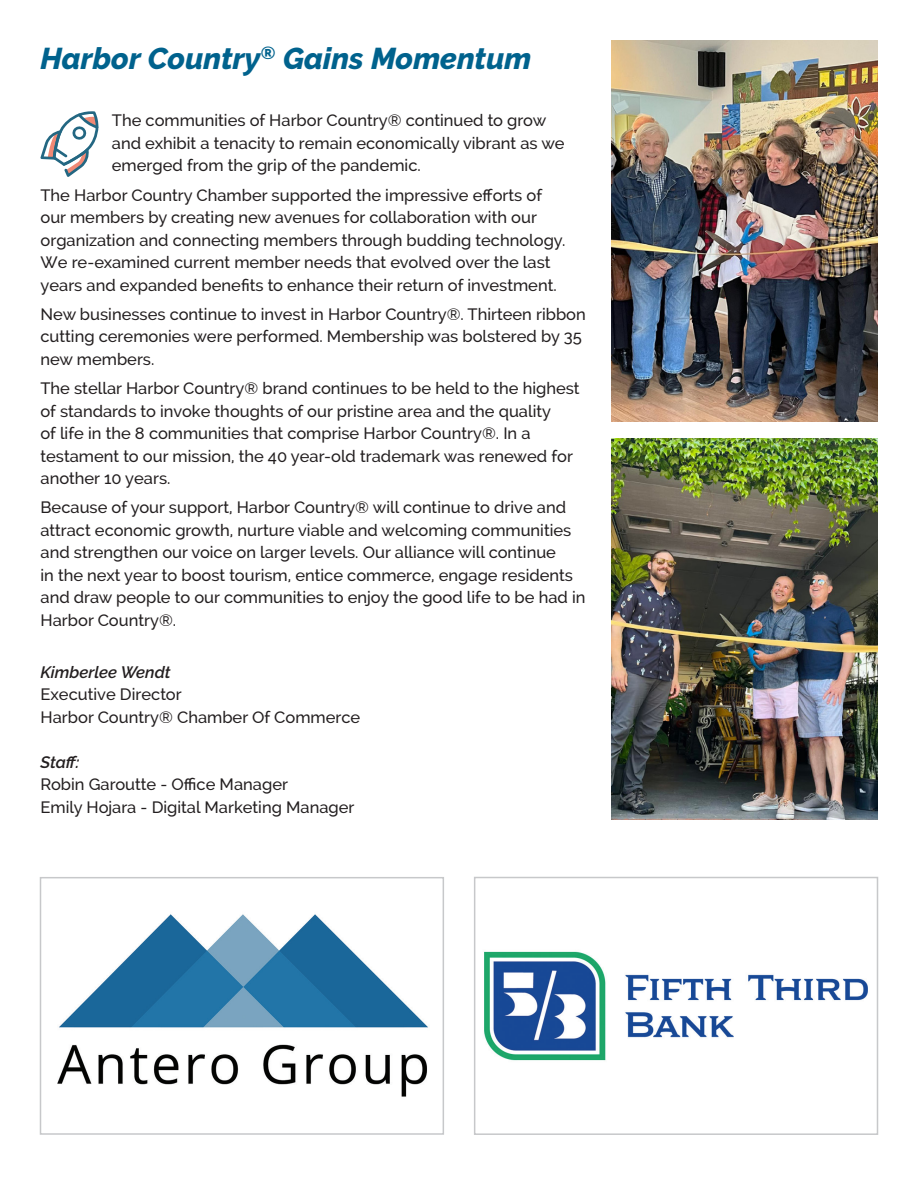
<style>
.page{position:relative;width:918px;height:1188px;background:#fff}
.page>*{position:absolute;margin:0;border:0;box-sizing:border-box;transform-origin:0 0}
.Body_subheads_sectio{font:italic 800 30px "Raleway";color:#00628d}
.t1{font:500 16.5px/22.5px "Raleway";color:#231f20}
.t2{font:italic 600 16.5px "Raleway";color:#231f20}
</style>
<div class="page">
<img style="left:484px;top:951px;width:384px;height:110px">
<div style="left:474px;top:877px;width:404px;height:258px;border:2px solid #c7c8ca"></div>
<img style="left:57px;top:914px;width:371px;height:183px">
<div style="left:40px;top:877px;width:404px;height:258px;border:2px solid #c7c8ca"></div>
<img style="left:611px;top:40px;width:267px;height:381px">
<img style="left:611px;top:438px;width:267px;height:381px">
<svg style="left:40px;top:111px;width:59px;height:66px"></svg>
<p class="Body_subheads_sectio" style="left:40px;top:41px;width:492px">Harbor Country<sup>®</sup> Gains Momentum</p>
<p class="t1" style="left:112px;top:109px;width:454px">The communities of Harbor Country® continued to grow and exhibit a tenacity to remain economically vibrant as we emerged from the grip of the pandemic.</p>
<p class="t1" style="left:40px;top:183px;width:527px">The Harbor Country Chamber supported the impressive efforts of our members by creating new avenues for collaboration with our organization and connecting members through budding technology.<br>We re-examined current member needs that evolved over the last years and expanded benefits to enhance their return of investment.</p>
<p class="t1" style="left:40px;top:303px;width:547px">New businesses continue to invest in Harbor Country®. Thirteen ribbon cutting ceremonies were performed. Membership was bolstered by 35 new members.</p>
<p class="t1" style="left:40px;top:377px;width:541px">The stellar Harbor Country® brand continues to be held to the highest of standards to invoke thoughts of our pristine area and the quality<br>of life in the 8 communities that comprise Harbor Country®. In a testament to our mission, the 40 year-old trademark was renewed for another 10 years.</p>
<p class="t1" style="left:40px;top:496px;width:547px">Because of your support, Harbor Country® will continue to drive and attract economic growth, nurture viable and welcoming communities and strengthen our voice on larger levels. Our alliance will continue<br>in the next year to boost tourism, entice commerce, engage residents and draw people to our communities to enjoy the good life to be had in Harbor Country®.</p>
<p class="t2" style="left:40px;top:662px;width:132px">Kimberlee Wendt</p>
<p class="t1" style="left:40px;top:683px;width:143px">Executive Director</p>
<p class="t1" style="left:40px;top:705px;width:321px">Harbor Country® Chamber Of Commerce</p>
<p class="t2" style="left:40px;top:752px;width:40px">Staff:</p>
<p class="t1" style="left:40px;top:773px;width:249px">Robin Garoutte - Office Manager</p>
<p class="t1" style="left:40px;top:795px;width:316px">Emily Hojara - Digital Marketing Manager</p>
</div>
